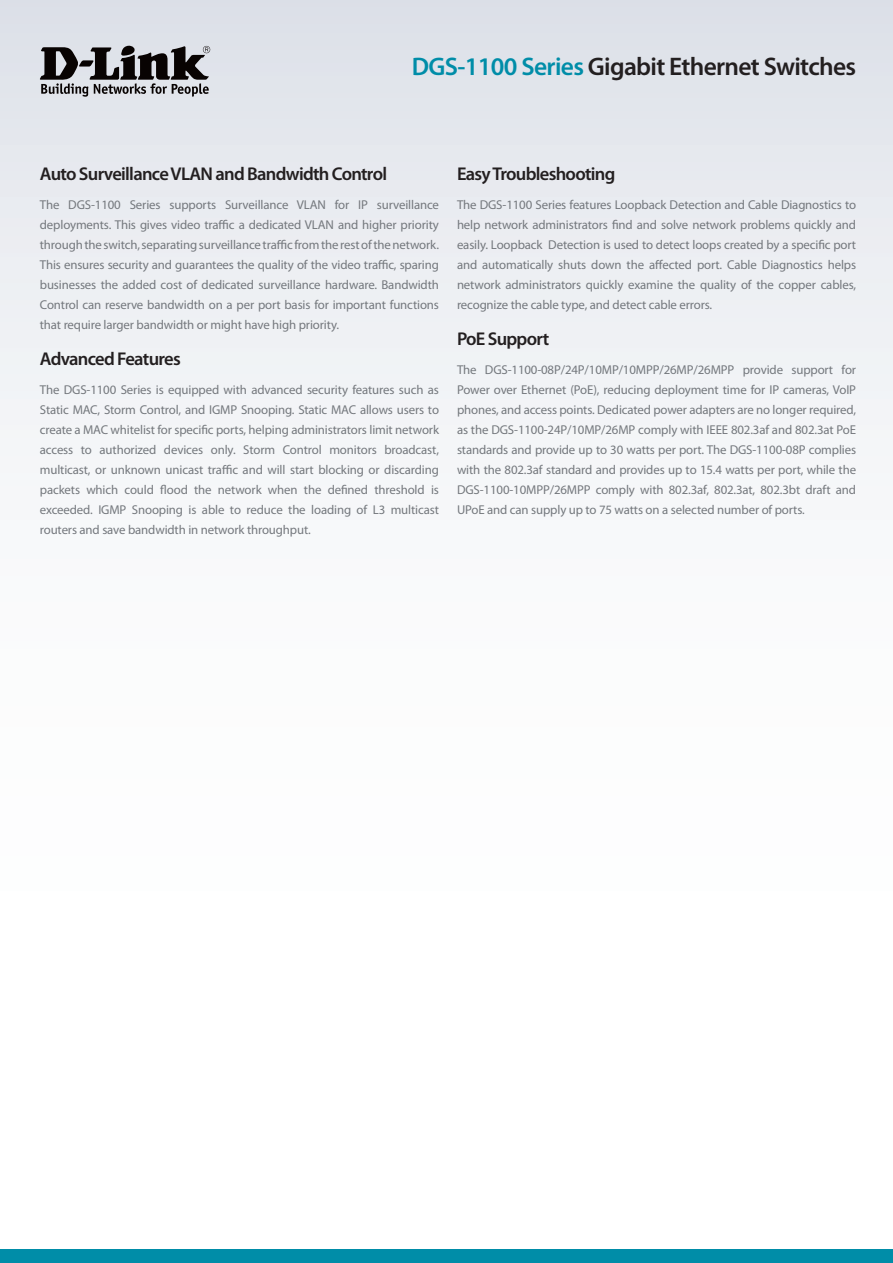
<style>
.page{position:relative;width:893px;height:1263px;background:#fff}
.page>*{position:absolute;margin:0;border:0;box-sizing:border-box;transform-origin:0 0}
.t1{font:600 25.5px "Myriad Pro";letter-spacing:-.025em;color:#231f20}
.t2{font:600 18.6px "Myriad Pro";letter-spacing:-.04em;color:#231f20}
.t3{font:12.9px/20px "Myriad Pro";letter-spacing:-.01em;color:#74787d;text-align:justify}
.s1{color:#008da8}
.s2{font-size:12.75px}
</style>
<div class="page">
<div style="left:0;top:0;width:893px;height:1084px;background:linear-gradient(to bottom,#e3e6ec,#fff)"></div>
<div style="left:0;top:1249px;width:893px;height:14px;background:#008da8"></div>
<svg style="left:40px;top:46px;width:170px;height:51px"></svg>
<h1 class="t1" style="left:412px;top:51px;width:446px"><span class="s1">DGS-1100 Series</span> Gigabit Ethernet Switches</h1>
<h2 class="t2" style="left:40px;top:162px;width:349px">Auto Surveillance VLAN and Bandwidth Control</h2>
<p class="t3" style="left:40px;top:195px;width:401px">The DGS-1100 Series supports Surveillance VLAN for IP surveillance deployments. This gives video traffic a dedicated VLAN and higher priority through the switch, separating surveillance traffic from the rest of the network.<br>This ensures security and guarantees the quality of the video traffic, sparing businesses the added cost of dedicated surveillance hardware. Bandwidth Control can reserve bandwidth on a per port basis for important functions that require larger bandwidth or might have high priority.</p>
<h2 class="t2" style="left:40px;top:347px;width:142px">Advanced Features</h2>
<p class="t3" style="left:40px;top:379px;width:401px">The DGS-1100 Series is equipped with advanced security features such as Static MAC, Storm Control, and IGMP Snooping. Static MAC allows users to create a MAC whitelist for specific ports, helping administrators limit network access to authorized devices only. Storm Control monitors broadcast, multicast, or unknown unicast traffic and will start blocking or discarding packets which could flood the network when the defined threshold is exceeded. IGMP Snooping is able to reduce the loading of L3 multicast routers and save bandwidth in network throughput.</p>
<h2 class="t2" style="left:457px;top:162px;width:160px">Easy Troubleshooting</h2>
<p class="t3" style="left:457px;top:195px;width:401px">The DGS-1100 Series features Loopback Detection and Cable Diagnostics to help network administrators find and solve network problems quickly and easily. Loopback Detection is used to detect loops created by a specific port and automatically shuts down the affected port. Cable Diagnostics helps network administrators quickly examine the quality of the copper cables, recognize the cable type, and detect cable errors.</p>
<h2 class="t2" style="left:457px;top:327px;width:94px">PoE Support</h2>
<p class="t3" style="left:457px;top:359px;width:401px">The DGS-1100-08P/24P/10MP/10MPP/26MP/26MPP provide support for Power over Ethernet (PoE), reducing deployment time for IP cameras, VoIP phones, and access points. Dedicated power adapters are no longer required, as the DGS-1100-24P/10MP/26MP comply with IEEE 802.3af and 802.3at PoE standards and provide up to 30 watts per port. The DGS-1100-08P complies with the 802.3af standard and provides up to 15.4 watts per port, while the DGS-1100-10MPP/26MPP comply with 802.3af, 802.3at, 802.3bt draft and UPoE and can supply up to 75 watts on a selected number of ports<span class="s2">.</span></p>
</div>
